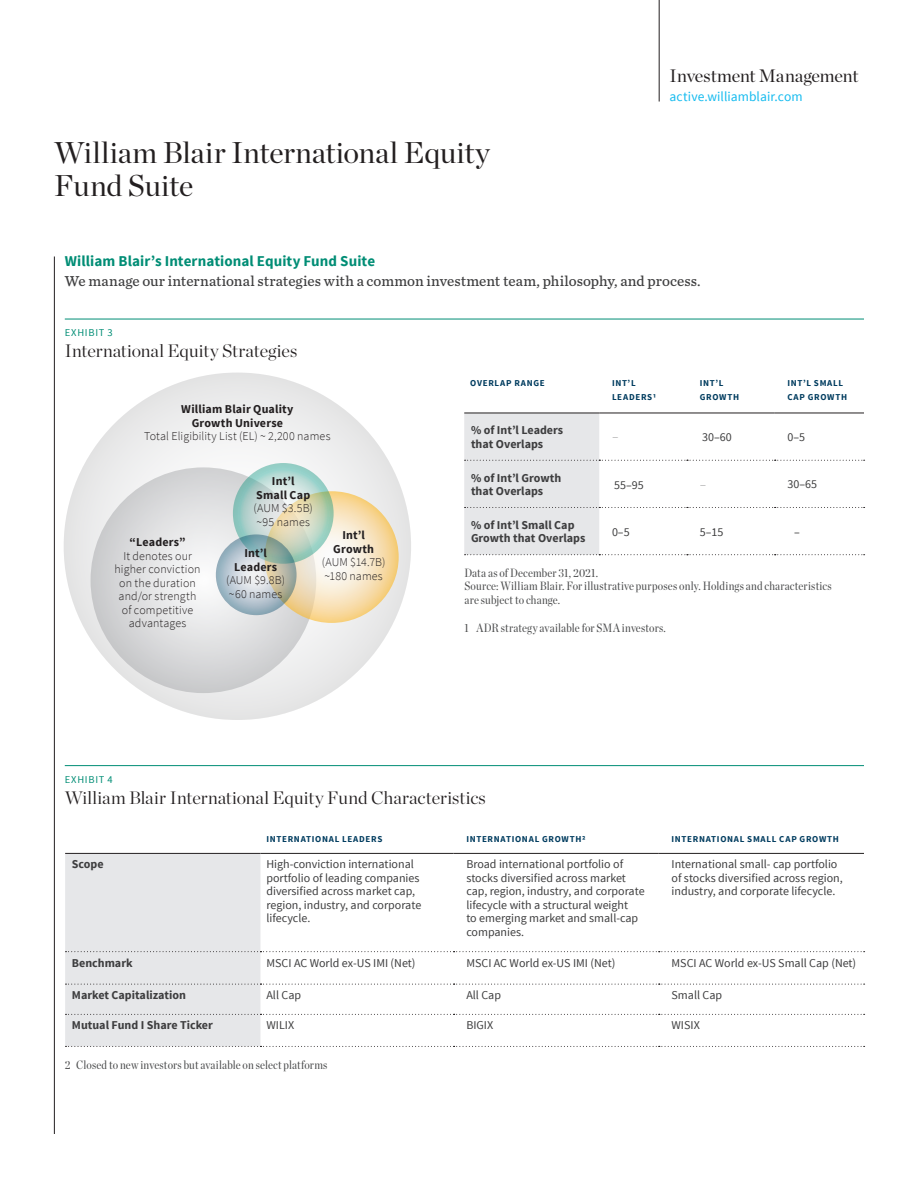
<style>
.page{position:relative;width:918px;height:1188px;background:#fff}
.page>*{position:absolute;margin:0;border:0;box-sizing:border-box;transform-origin:0 0}
.t1{font:30px/33px "Chronicle Display";letter-spacing:.005em;color:#231f20}
.t2{font:300 18px "Chronicle Display";color:#231f20}
.t3{font:18px "Chronicle Display";letter-spacing:-.01em;color:#231f20}
.Paragraph_Copy{font:15px "Chronicle Text G4";letter-spacing:.005em;color:#3e3e3f}
.Paragraph_Copy-2{font:700 15px "Source Sans Pro";letter-spacing:.005em;color:#008d75}
.t4{font:13.5px "Source Sans Pro";letter-spacing:.005em;color:#15bbef}
.t5{font:12px/13.5px "Source Sans Pro";color:#3e3e3f}
.t6{font:12px/13.5px "Chronicle Disp Cond";letter-spacing:.015em;color:#4b4c4d}
.t7{font:300 12px/13.5px "Source Sans Pro";letter-spacing:.01em;color:#231f20;text-align:center}
.t8{font:700 12px/13.5px "Source Sans Pro";color:#3e3e3f}
.t9{font:700 12px/13.5px "Source Sans Pro";letter-spacing:.015em;color:#231f20;text-align:center}
.t10{font:12px "Chronicle Display";color:#3e3e3f}
.t11{font:10.5px "Source Sans Pro";letter-spacing:.07em;color:#008d75}
.t12{font:700 9px/13.5px "Source Sans Pro";letter-spacing:.075em;color:#003c5f}
</style>
<div class="page">
<div style="left:64px;top:373px;width:347px;height:347px;background:#eaeaea;border-radius:50%"></div>
<svg style="left:91px;top:467px;width:225px;height:226px"></svg>
<hr style="left:659px;top:0;width:1px;height:102px;background:#231f20">
<hr style="left:65px;top:319px;width:799px;height:1px;background:#008d75">
<hr style="left:65px;top:765px;width:799px;height:1px;background:#008d75">
<svg style="left:65px;top:853px;width:800px;height:194px"></svg>
<hr style="left:54px;top:256px;width:1px;height:878px;background:#231f20">
<svg style="left:265px;top:491px;width:134px;height:132px"></svg>
<svg style="left:233px;top:463px;width:101px;height:101px;background:#bfd6c7"></svg>
<svg style="left:464px;top:413px;width:401px;height:142px"></svg>
<svg style="left:216px;top:534px;width:81px;height:81px;background:#b0c0c0"></svg>
<p class="t1" style="left:54px;top:134px;width:437px">William Blair International Equity<br>Fund Suite</p>
<p class="t3" style="left:670px;top:62px;width:190px">Investment Management</p>
<p class="t4" style="left:670px;top:88px;width:134px">active.williamblair.com</p>
<p class="Paragraph_Copy-2" style="left:65px;top:252px;width:312px">William Blair’s International Equity Fund Suite</p>
<p class="Paragraph_Copy" style="left:65px;top:270px;width:637px">We manage our international strategies with a common investment team, philosophy, and process.</p>
<p class="t11" style="left:65px;top:326px;width:50px">EXHIBIT 3</p>
<p class="t2" style="left:65px;top:337px;width:234px">International Equity Strategies</p>
<p class="t9" style="left:181px;top:403px;width:114px">William Blair Quality<br>Growth Universe</p>
<p class="t7" style="left:144px;top:430px;width:188px">Total Eligibility List (EL) ~ 2,200 names</p>
<p class="t9" style="left:130px;top:536px;width:58px">“Leaders”</p>
<p class="t7" style="left:115px;top:549px;width:88px">It denotes our higher conviction on the duration and/or strength of competitive advantages</p>
<p class="t9" style="left:256px;top:475px;width:56px">Int’l<br>Small Cap</p>
<p class="t7" style="left:254px;top:502px;width:61px">(AUM $3.5B)</p>
<p class="t7" style="left:257px;top:515px;width:55px">~95 names</p>
<p class="t9" style="left:234px;top:547px;width:45px">Int’l<br>Leaders</p>
<p class="t7" style="left:226px;top:574px;width:61px">(AUM $9.8B)</p>
<p class="t7" style="left:229px;top:587px;width:55px">~60 names</p>
<p class="t9" style="left:333px;top:529px;width:42px">Int’l<br>Growth</p>
<p class="t7" style="left:322px;top:556px;width:65px">(AUM $14.7B)</p>
<p class="t7" style="left:325px;top:569px;width:60px">~180 names</p>
<p class="t12" style="left:470px;top:377px;width:76px">OVERLAP RANGE</p>
<p class="t12" style="left:612px;top:377px;width:46px">INT’L<br>LEADERS1</p>
<p class="t12" style="left:700px;top:377px;width:41px">INT’L<br>GROWTH</p>
<p class="t12" style="left:788px;top:377px;width:61px">INT’L SMALL<br>CAP GROWTH</p>
<p class="t8" style="left:471px;top:424px;width:94px">% of Int’l Leaders that Overlaps</p>
<p class="t5" style="left:702px;top:431px;width:31px">30–60</p>
<p class="t5" style="left:788px;top:431px;width:19px">0–5</p>
<p class="t8" style="left:471px;top:471px;width:92px">% of Int’l Growth that Overlaps</p>
<p class="t5" style="left:614px;top:478px;width:31px">55–95</p>
<p class="t10" style="left:700px;top:475px;width:8px">–</p>
<p class="t5" style="left:788px;top:478px;width:31px">30–65</p>
<p class="t8" style="left:471px;top:519px;width:116px">% of Int’l Small Cap<br>Growth that Overlaps</p>
<p class="t5" style="left:612px;top:525px;width:19px">0–5</p>
<p class="t5" style="left:700px;top:525px;width:25px">5–15</p>
<p class="t5" style="left:794px;top:525px;width:7px">–</p>
<p class="t6" style="left:464px;top:565px;width:135px">Data as of December 31, 2021.</p>
<p class="t6" style="left:464px;top:578px;width:369px">Source: William Blair. For illustrative purposes only. Holdings and characteristics are subject to change.</p>
<p class="t6" style="left:464px;top:620px;width:203px">1 ADR strategy available for SMA investors.</p>
<p class="t11" style="left:65px;top:773px;width:50px">EXHIBIT 4</p>
<p class="t2" style="left:65px;top:784px;width:423px">William Blair International Equity Fund Characteristics</p>
<p class="t12" style="left:266px;top:833px;width:117px">INTERNATIONAL LEADERS</p>
<p class="t12" style="left:466px;top:833px;width:121px">INTERNATIONAL GROWTH2</p>
<p class="t12" style="left:672px;top:833px;width:169px">INTERNATIONAL SMALL CAP GROWTH</p>
<p class="t8" style="left:72px;top:858px;width:33px">Scope</p>
<p class="t5" style="left:266px;top:858px;width:156px">High-conviction international portfolio of leading companies diversified across market cap, region, industry, and corporate lifecycle.</p>
<p class="t5" style="left:466px;top:858px;width:180px">Broad international portfolio of stocks diversified across market cap, region, industry, and corporate lifecycle with a structural weight<br>to emerging market and small-cap companies.</p>
<p class="t5" style="left:672px;top:858px;width:173px">International small- cap portfolio of stocks diversified across region, industry, and corporate lifecycle.</p>
<p class="t8" style="left:72px;top:956px;width:62px">Benchmark</p>
<p class="t5" style="left:266px;top:956px;width:151px">MSCI AC World ex-US IMI (Net)</p>
<p class="t5" style="left:466px;top:956px;width:151px">MSCI AC World ex-US IMI (Net)</p>
<p class="t5" style="left:672px;top:956px;width:186px">MSCI AC World ex-US Small Cap (Net)</p>
<p class="t8" style="left:72px;top:989px;width:116px">Market Capitalization</p>
<p class="t5" style="left:266px;top:989px;width:36px">All Cap</p>
<p class="t5" style="left:466px;top:989px;width:36px">All Cap</p>
<p class="t5" style="left:672px;top:989px;width:52px">Small Cap</p>
<p class="t8" style="left:72px;top:1019px;width:143px">Mutual Fund I Share Ticker</p>
<p class="t5" style="left:266px;top:1019px;width:29px">WILIX</p>
<p class="t5" style="left:466px;top:1019px;width:28px">BIGIX</p>
<p class="t5" style="left:672px;top:1019px;width:30px">WISIX</p>
<p class="t6" style="left:65px;top:1057px;width:264px">2 Closed to new investors but available on select platforms</p>
</div>
